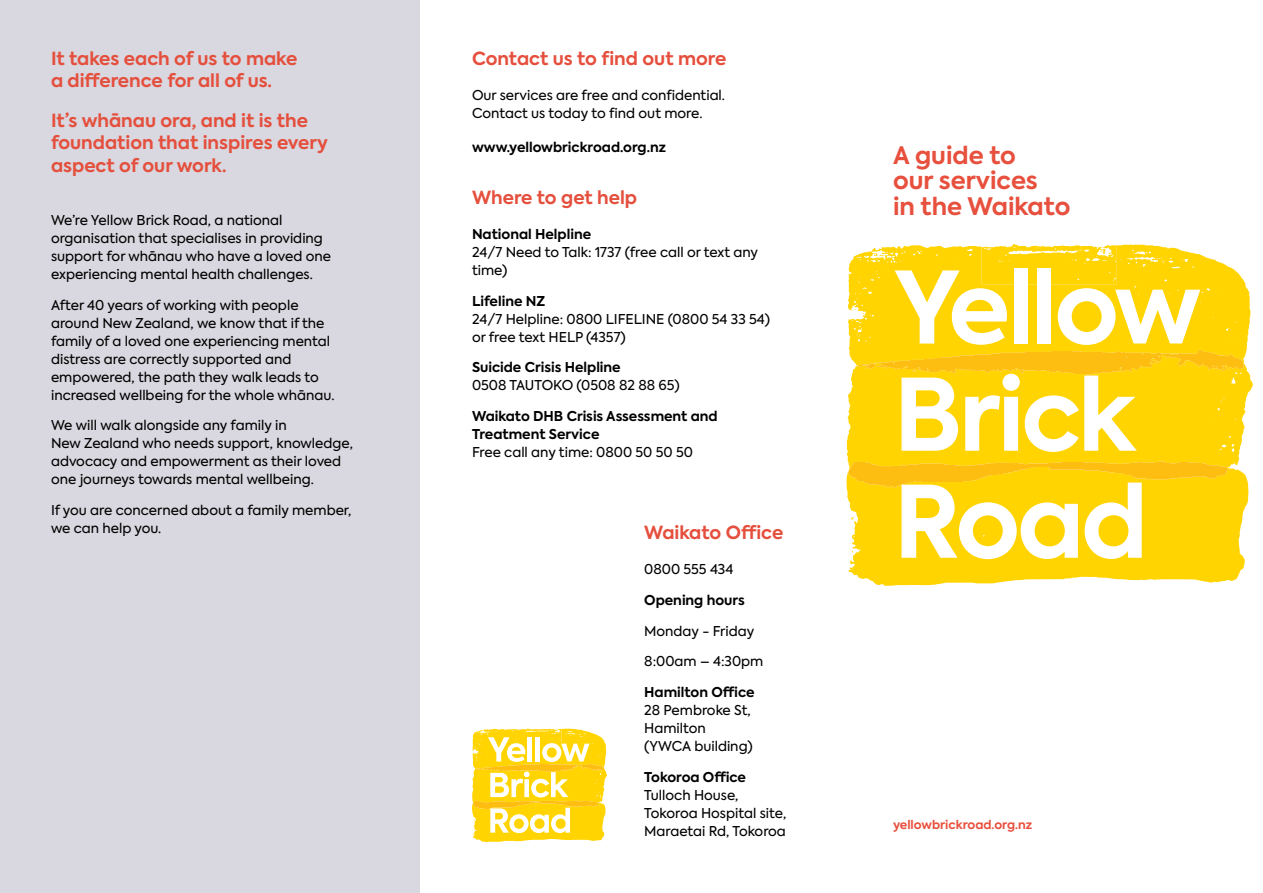
<style>
.page{position:relative;width:1263px;height:893px;background:#fff}
.page>*{position:absolute;margin:0;border:0;box-sizing:border-box;transform-origin:0 0}
.t1{font:700 24px/25.5px "Axiforma";color:#e8503e}
.t2{font:700 18px/22.5px "Axiforma";color:#e54f3d}
.t3{font:13.5px/18px "Axiforma";color:#000}
.t4{font:700 13.5px/18px "Axiforma";color:#000}
.t5{font:700 12px "Axiforma";color:#e8503e}
</style>
<div class="page">
<div style="left:0;top:0;width:419px;height:893px;background:#d9d7df"></div>
<svg style="left:848px;top:256px;width:402px;height:97px"></svg>
<svg style="left:846px;top:353px;width:407px;height:114px;fill:#ffd400"></svg>
<svg style="left:846px;top:467px;width:402px;height:119px;fill:#ffd400"></svg>
<svg style="left:854px;top:244px;width:390px;height:208px"></svg>
<svg style="left:848px;top:461px;width:380px;height:101px"></svg>
<svg style="left:472px;top:728px;width:135px;height:114px"></svg>
<h2 class="t2" style="left:51px;top:47px;width:248px">It takes each of us to make a difference for all of us.</h2>
<h2 class="t2" style="left:51px;top:109px;width:279px">It’s whānau ora, and it is the foundation that inspires every aspect of our work.</h2>
<p class="t3" style="left:51px;top:211px;width:281px">We’re Yellow Brick Road, a national organisation that specialises in providing support for whānau who have a loved one experiencing mental health challenges.</p>
<p class="t3" style="left:51px;top:296px;width:285px">After 40 years of working with people around New Zealand, we know that if the family of a loved one experiencing mental distress are correctly supported and empowered, the path they walk leads to increased wellbeing for the whole whānau.</p>
<p class="t3" style="left:51px;top:417px;width:303px">We will walk alongside any family in<br>New Zealand who needs support, knowledge, advocacy and empowerment as their loved one journeys towards mental wellbeing.</p>
<p class="t3" style="left:51px;top:501px;width:302px">If you are concerned about a family member, we can help you.</p>
<h2 class="t2" style="left:472px;top:47px;width:256px">Contact us to find out more</h2>
<p class="t3" style="left:472px;top:86px;width:255px">Our services are free and confidential.<br>Contact us today to find out more.</p>
<p class="t4" style="left:472px;top:138px;width:195px">www.yellowbrickroad.org.nz</p>
<h2 class="t2" style="left:472px;top:186px;width:167px">Where to get help</h2>
<p class="t4" style="left:472px;top:225px;width:121px">National Helpline</p>
<p class="t3" style="left:472px;top:243px;width:288px">24/7 Need to Talk: 1737 (free call or text any time)</p>
<p class="t4" style="left:472px;top:292px;width:75px">Lifeline NZ</p>
<p class="t3" style="left:472px;top:310px;width:299px">24/7 Helpline: 0800 LIFELINE (0800 54 33 54) or free text HELP (4357)</p>
<p class="t4" style="left:472px;top:359px;width:150px">Suicide Crisis Helpline</p>
<p class="t3" style="left:472px;top:377px;width:209px">0508 TAUTOKO (0508 82 88 65)</p>
<p class="t4" style="left:472px;top:408px;width:247px">Waikato DHB Crisis Assessment and<br>Treatment Service</p>
<p class="t3" style="left:472px;top:444px;width:222px">Free call any time: 0800 50 50 50</p>
<h2 class="t2" style="left:644px;top:522px;width:141px">Waikato Office</h2>
<p class="t3" style="left:644px;top:560px;width:91px">0800 555 434</p>
<p class="t4" style="left:644px;top:591px;width:102px">Opening hours</p>
<p class="t3" style="left:644px;top:622px;width:112px">Monday - Friday</p>
<p class="t3" style="left:644px;top:653px;width:121px">8:00am – 4:30pm</p>
<p class="t4" style="left:644px;top:683px;width:112px">Hamilton Office</p>
<p class="t3" style="left:644px;top:701px;width:110px">28 Pembroke St,<br>Hamilton (YWCA building)</p>
<p class="t4" style="left:644px;top:768px;width:103px">Tokoroa Office</p>
<p class="t3" style="left:644px;top:786px;width:144px">Tulloch House,<br>Tokoroa Hospital site,<br>Maraetai Rd, Tokoroa</p>
<h1 class="t1" style="left:893px;top:142px;width:179px">A guide to<br>our services<br>in the Waikato</h1>
<p class="t5" style="left:893px;top:817px;width:141px">yellowbrickroad.org.nz</p>
</div>
